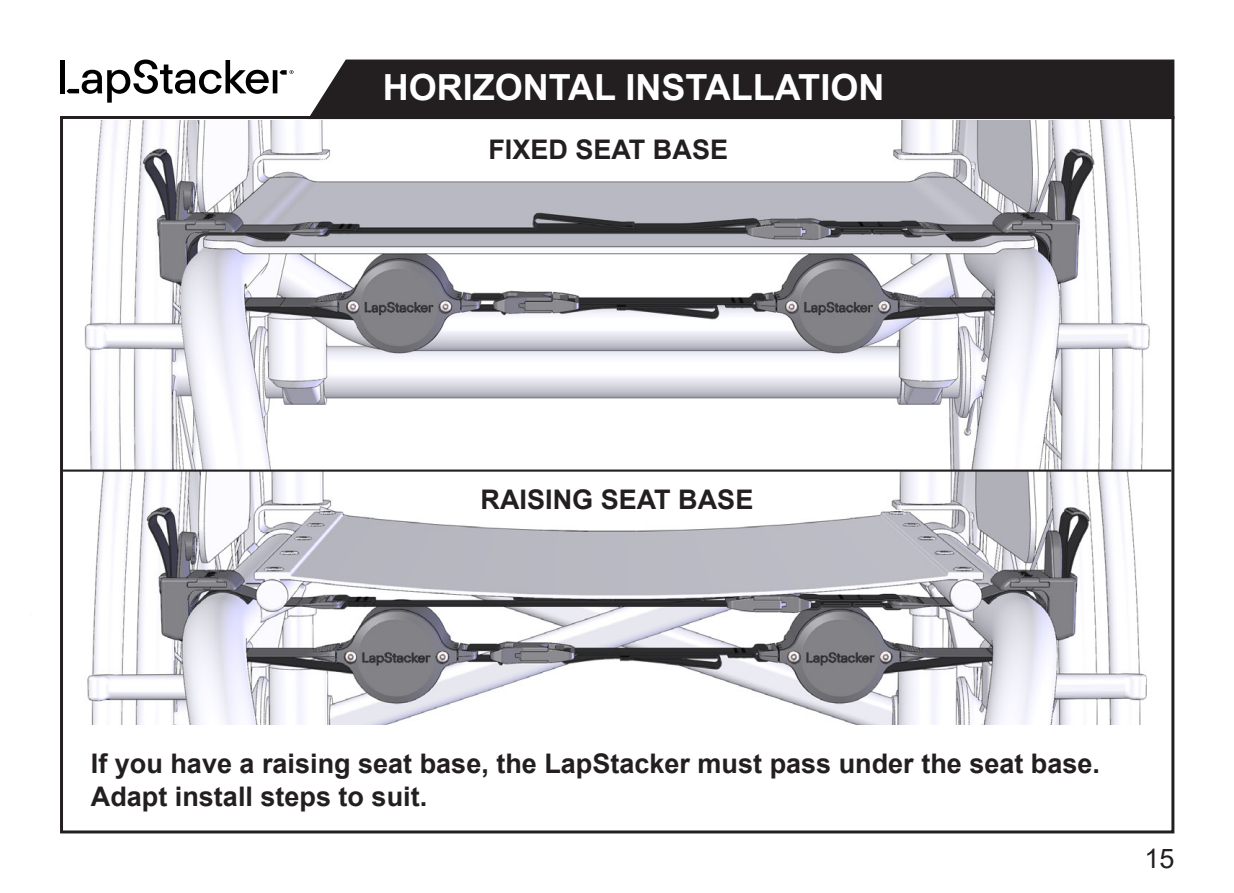
<style>
.page{position:relative;width:1234px;height:893px;background:#fff}
.page>*{position:absolute;margin:0;border:0;box-sizing:border-box;transform-origin:0 0}
.t1{font:700 36px "Arial";color:#fff}
.t2{font:700 27px/32.4px "Arial";color:#231f20}
.t3{font:27px "Arial";color:#231f20}
</style>
<div class="page">
<img style="left:84px;top:120px;width:1066px;height:604px">
<svg style="left:305px;top:59px;width:870px;height:62px;background:#302d2e"></svg>
<hr style="left:60px;top:60px;width:4px;height:33px;background:#000">
<svg style="left:67px;top:60px;width:226px;height:43px"></svg>
<hr style="left:63px;top:469px;width:1108px;height:3px;background:#231f20">
<p class="t1" style="left:382px;top:62px;width:503px">HORIZONTAL INSTALLATION</p>
<p class="t2" style="left:488px;top:134px;width:241px">FIXED SEAT BASE</p>
<p class="t2" style="left:480px;top:484px;width:274px">RAISING SEAT BASE</p>
<p class="t2" style="left:91px;top:748px;width:1010px">If you have a raising seat base, the LapStacker must pass under the seat base.<br>Adapt install steps to suit.</p>
<p class="t3" style="left:1144px;top:840px;width:32px">15</p>
</div>
